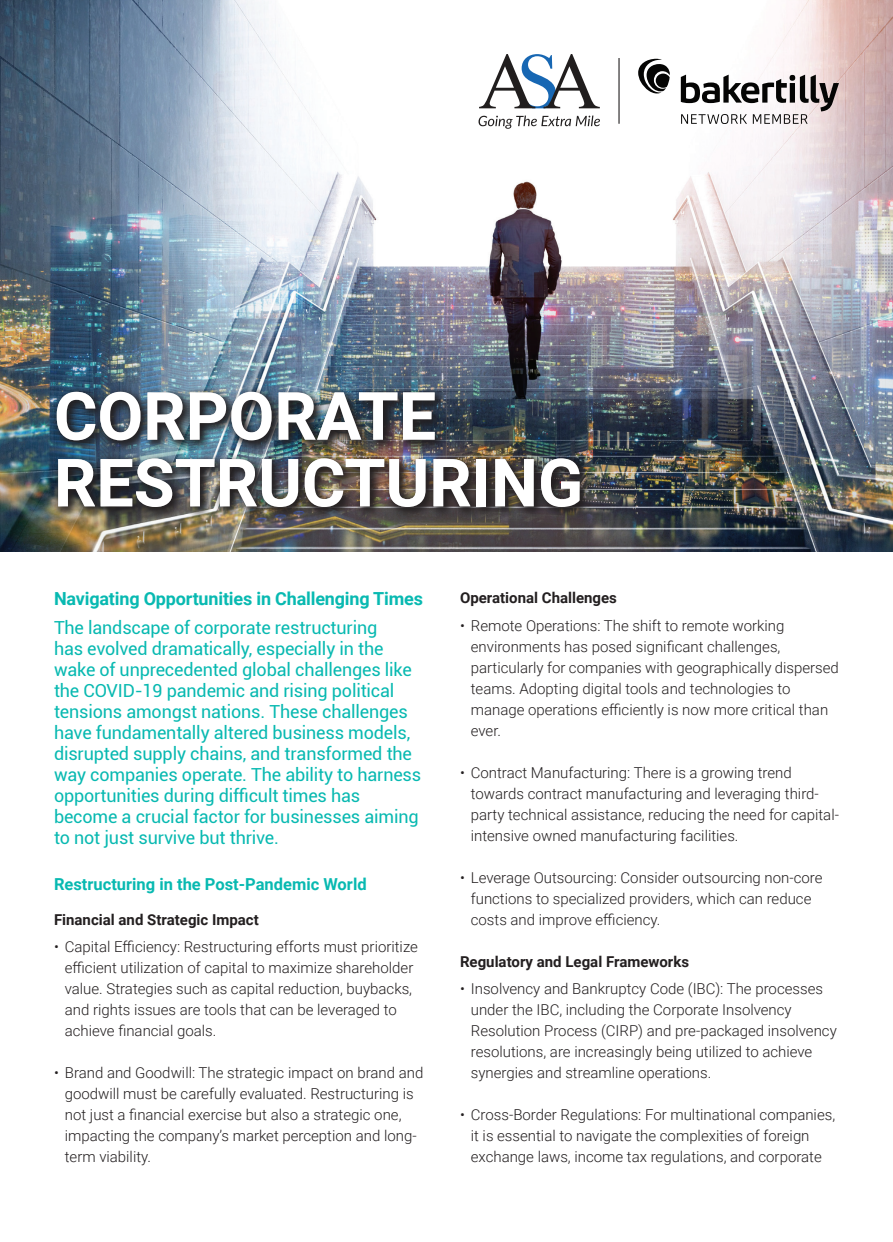
<style>
.page{position:relative;width:893px;height:1242px;background:#fff}
.page>*{position:absolute;margin:0;border:0;box-sizing:border-box;transform-origin:0 0}
.t1{font:700 66.45px/66.6px "Roboto";color:#fff}
.t2{font:18px/21px "Roboto";letter-spacing:-.01em;color:#08b9b1}
.t3{font:700 18px "Roboto";letter-spacing:-.01em;color:#08b9b1}
.t4{font:700 16.5px "Roboto";color:#08b9b1}
.t5{font:300 15px/21px "Roboto";color:#231f20}
.t6{font:700 15px "Roboto";color:#231f20}
</style>
<div class="page">
<img style="left:0;top:0;width:893px;height:552px">
<svg style="left:681px;top:75px;width:158px;height:49px"></svg>
<svg style="left:638px;top:59px;width:32px;height:35px"></svg>
<hr style="left:618px;top:58px;width:2px;height:66px;background:#201d1e">
<svg style="left:478px;top:116px;width:122px;height:13px"></svg>
<svg style="left:479px;top:54px;width:121px;height:54px"></svg>
<img style="left:51px;top:386px;width:541px;height:133px">
<h1 class="t1" style="left:54px;top:380px;width:531px">CORPORATE<br>RESTRUCTURING</h1>
<p class="t3" style="left:54px;top:586px;width:370px">Navigating Opportunities in Challenging Times</p>
<p class="t2" style="left:54px;top:616px;width:369px">The landscape of corporate restructuring<br>has evolved dramatically, especially in the wake of unprecedented global challenges like the COVID-19 pandemic and rising political tensions amongst nations. These challenges have fundamentally altered business models, disrupted supply chains, and transformed the way companies operate. The ability to harness opportunities during difficult times has become a crucial factor for businesses aiming to not just survive but thrive.</p>
<p class="t4" style="left:54px;top:873px;width:314px">Restructuring in the Post-Pandemic World</p>
<p class="t6" style="left:54px;top:909px;width:206px">Financial and Strategic Impact</p>
<p class="t5" style="left:65px;top:936px;width:355px;text-indent:-11px">• Capital Efficiency: Restructuring efforts must prioritize efficient utilization of capital to maximize shareholder value. Strategies such as capital reduction, buybacks, and rights issues are tools that can be leveraged to achieve financial goals.</p>
<p class="t5" style="left:65px;top:1062px;width:360px;text-indent:-11px">• Brand and Goodwill: The strategic impact on brand and goodwill must be carefully evaluated. Restructuring is not just a financial exercise but also a strategic one, impacting the company’s market perception and long&shy;term viability.</p>
<p class="t6" style="left:460px;top:587px;width:158px">Operational Challenges</p>
<p class="t5" style="left:471px;top:614px;width:370px;text-indent:-11px">• Remote Operations: The shift to remote working environments has posed significant challenges, particularly for companies with geographically dispersed teams. Adopting digital tools and technologies to manage operations efficiently is now more critical than ever.</p>
<p class="t5" style="left:471px;top:761px;width:370px;text-indent:-11px">• Contract Manufacturing: There is a growing trend towards contract manufacturing and leveraging third&shy;party technical assistance, reducing the need for capital&shy;intensive owned manufacturing facilities.</p>
<p class="t5" style="left:471px;top:866px;width:353px;text-indent:-11px">• Leverage Outsourcing: Consider outsourcing non-core functions to specialized providers, which can reduce costs and improve efficiency.</p>
<p class="t6" style="left:460px;top:951px;width:231px">Regulatory and Legal Frameworks</p>
<p class="t5" style="left:471px;top:978px;width:367px;text-indent:-11px">• Insolvency and Bankruptcy Code (IBC): The processes under the IBC, including the Corporate Insolvency Resolution Process (CIRP) and pre-packaged insolvency resolutions, are increasingly being utilized to achieve synergies and streamline operations.</p>
<p class="t5" style="left:471px;top:1104px;width:366px;text-indent:-11px">• Cross-Border Regulations: For multinational companies, it is essential to navigate the complexities of foreign exchange laws, income tax regulations, and corporate</p>
</div>
